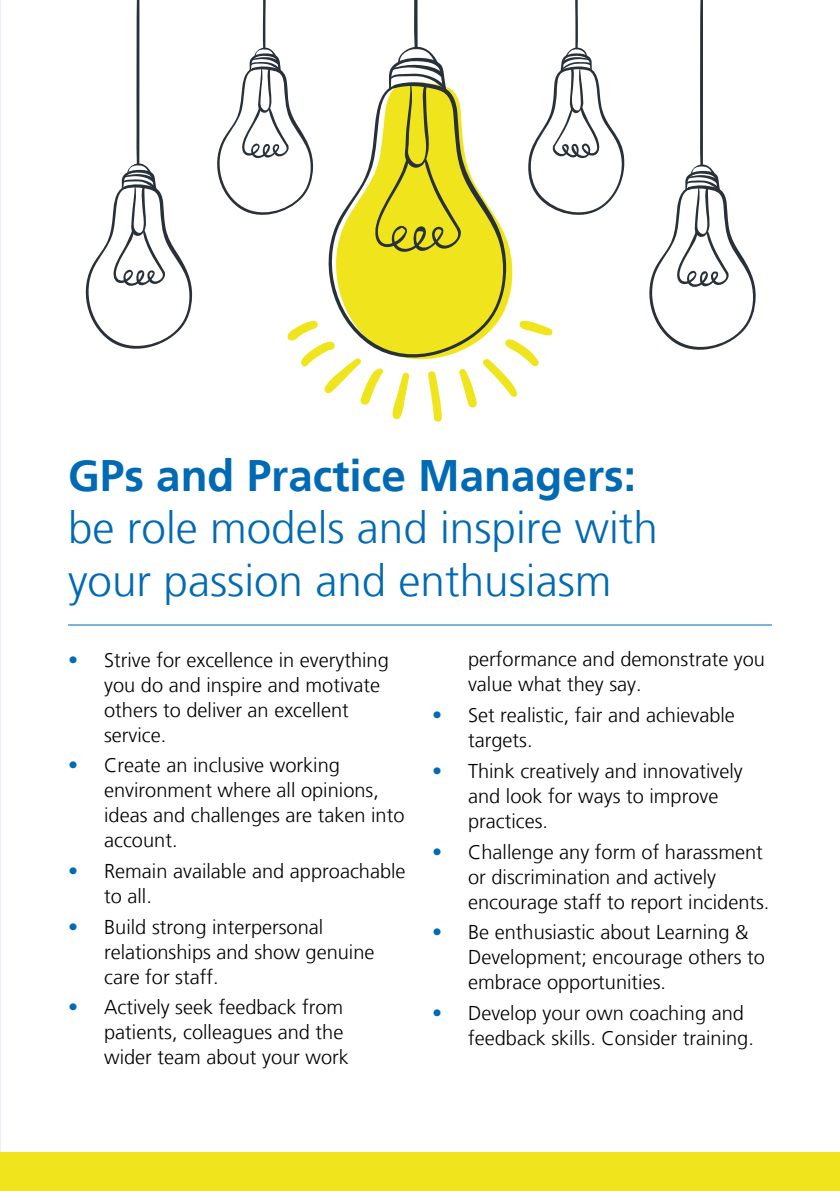
<style>
.page{position:relative;width:840px;height:1191px;background:#fff}
.page>*{position:absolute;margin:0;border:0;box-sizing:border-box;transform-origin:0 0}
.t1{font:300 44px/52.8px "Frutiger LT";color:#006ab4}
.t2{font:700 44px "Frutiger LT";color:#006ab4}
.t3{font:300 20px/25px "Frutiger LT";color:#000}
.s1{color:#006ab4}
</style>
<div class="page">
<hr style="left:0;top:0;width:1px;height:1191px;background:#eaeef9">
<hr style="left:68px;top:624px;width:703px;height:1px;background:#006ab4">
<div style="left:0;top:1152px;width:839px;height:39px;background:#f0e51c"></div>
<svg style="left:217px;top:0;width:96px;height:215px"></svg>
<svg style="left:528px;top:0;width:97px;height:215px"></svg>
<svg style="left:506px;top:238px;width:7px;height:69px"></svg>
<svg style="left:328px;top:135px;width:178px;height:225px;fill:#f0e51c"></svg>
<svg style="left:374px;top:0;width:92px;height:260px"></svg>
<svg style="left:428px;top:371px;width:14px;height:51px"></svg>
<svg style="left:392px;top:372px;width:17px;height:47px"></svg>
<svg style="left:458px;top:320px;width:94px;height:87px"></svg>
<svg style="left:287px;top:320px;width:96px;height:85px"></svg>
<svg style="left:85px;top:0;width:107px;height:349px"></svg>
<svg style="left:649px;top:0;width:106px;height:350px"></svg>
<h1 class="t2" style="left:68px;top:449px;width:569px">GPs and Practice Managers:</h1>
<h1 class="t1" style="left:68px;top:502px;width:591px">be role models and inspire with your passion and enthusiasm</h1>
<p class="t3" style="left:104px;top:647px;width:286px;text-indent:-36px"><span class="s1">•</span> Strive for excellence in everything you do and inspire and motivate others to deliver an excellent service.</p>
<p class="t3" style="left:104px;top:753px;width:302px;text-indent:-36px"><span class="s1">•</span> Create an inclusive working environment where all opinions, ideas and challenges are taken into account.</p>
<p class="t3" style="left:104px;top:858px;width:303px;text-indent:-36px"><span class="s1">•</span> Remain available and approachable to all.</p>
<p class="t3" style="left:104px;top:914px;width:272px;text-indent:-36px"><span class="s1">•</span> Build strong interpersonal relationships and show genuine care for staff.</p>
<p class="t3" style="left:104px;top:995px;width:246px;text-indent:-36px"><span class="s1">•</span> Actively seek feedback from patients, colleagues and the wider team about your work</p>
<p class="t3" style="left:468px;top:647px;width:298px">performance and demonstrate you value what they say.</p>
<p class="t3" style="left:468px;top:703px;width:268px;text-indent:-36px"><span class="s1">•</span> Set realistic, fair and achievable targets.</p>
<p class="t3" style="left:468px;top:758px;width:276px;text-indent:-36px"><span class="s1">•</span> Think creatively and innovatively and look for ways to improve practices.</p>
<p class="t3" style="left:468px;top:839px;width:303px;text-indent:-36px"><span class="s1">•</span> Challenge any form of harassment or discrimination and actively encourage staff to report incidents.</p>
<p class="t3" style="left:468px;top:920px;width:298px;text-indent:-36px"><span class="s1">•</span> Be enthusiastic about Learning &amp;<br>Development; encourage others to embrace opportunities.</p>
<p class="t3" style="left:468px;top:1000px;width:287px;text-indent:-36px"><span class="s1">•</span> Develop your own coaching and feedback skills. Consider training.</p>
</div>
